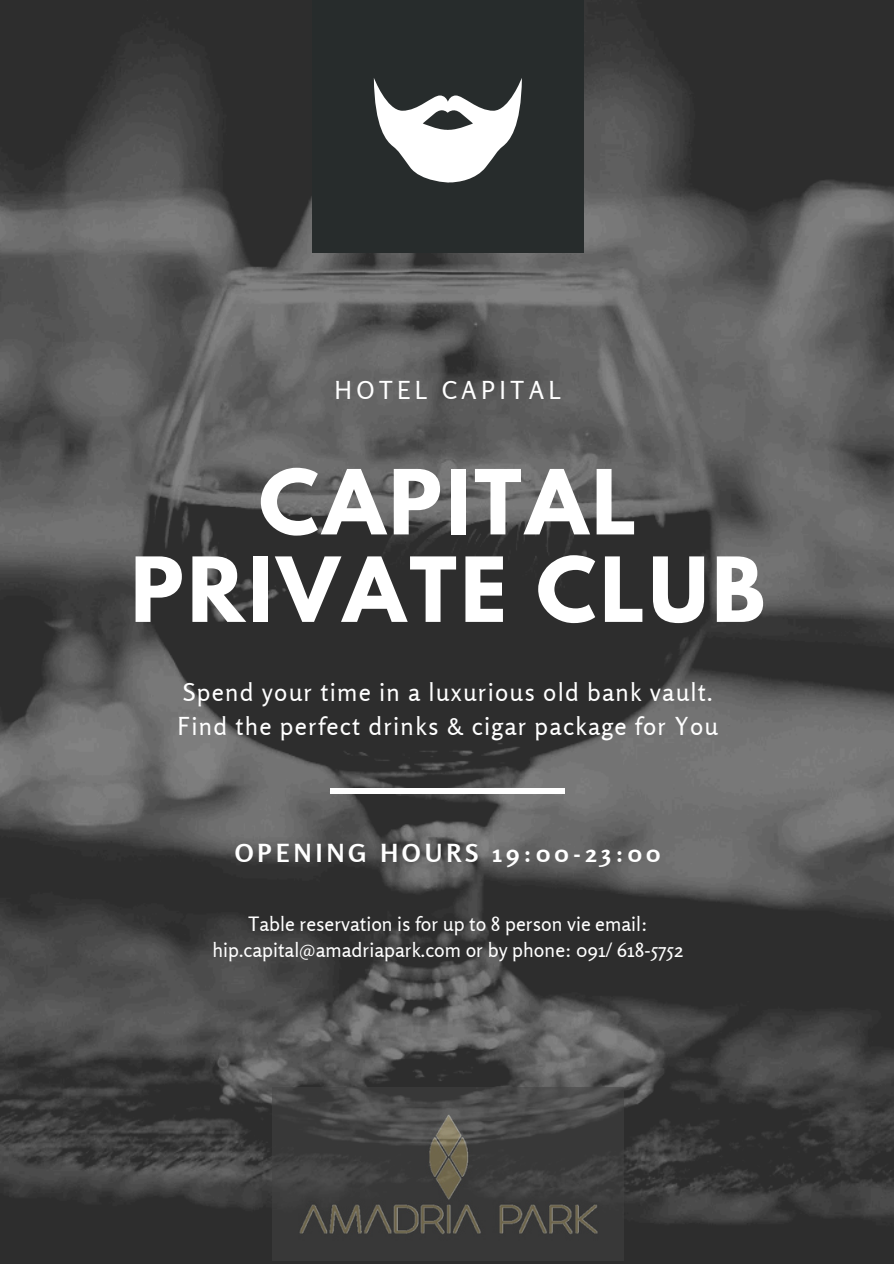
<style>
.page{position:relative;width:894px;height:1264px;background:#fff}
.page>*{position:absolute;margin:0;border:0;box-sizing:border-box;transform-origin:0 0}
.t1{font:700 79.35px/87.4px "League Spartan";letter-spacing:.05em;color:#fff;text-align:center}
.t2{font:700 24.75px "Rosario";letter-spacing:.17em;color:#fff}
.t3{font:24.6px/33.5px "Rosario";letter-spacing:.05em;color:#fff}
.t4{font:24.6px "Rosario";letter-spacing:.17em;color:#fff}
.t5{font:19.65px/26.1px "Rosario";color:#fff;text-align:center}
</style>
<div class="page">
<img style="left:0;top:0;width:893px;height:1263px">
<div style="left:312px;top:0;width:271px;height:253px;background:#272c2c"></div>
<svg style="left:374px;top:78px;width:147px;height:104px"></svg>
<div style="left:330px;top:788px;width:234px;height:5px;background:#fff"></div>
<img style="left:272px;top:1087px;width:351px;height:173px">
<p class="t4" style="left:334px;top:376px;width:228px">HOTEL CAPITAL</p>
<h1 class="t1" style="left:131px;top:457px;width:635px">CAPITAL<br>PRIVATE CLUB</h1>
<p class="t3" style="left:177px;top:676px;width:542px">Spend your time in a luxurious old bank vault.<br>Find the perfect drinks &amp; cigar package for You</p>
<p class="t2" style="left:235px;top:837px;width:427px">OPENING HOURS 19:00-23:00</p>
<p class="t5" style="left:212px;top:911px;width:472px">Table reservation is for up to 8 person vie email: hip.capital@amadriapark.com or by phone: 091/ 618-5752</p>
</div>
